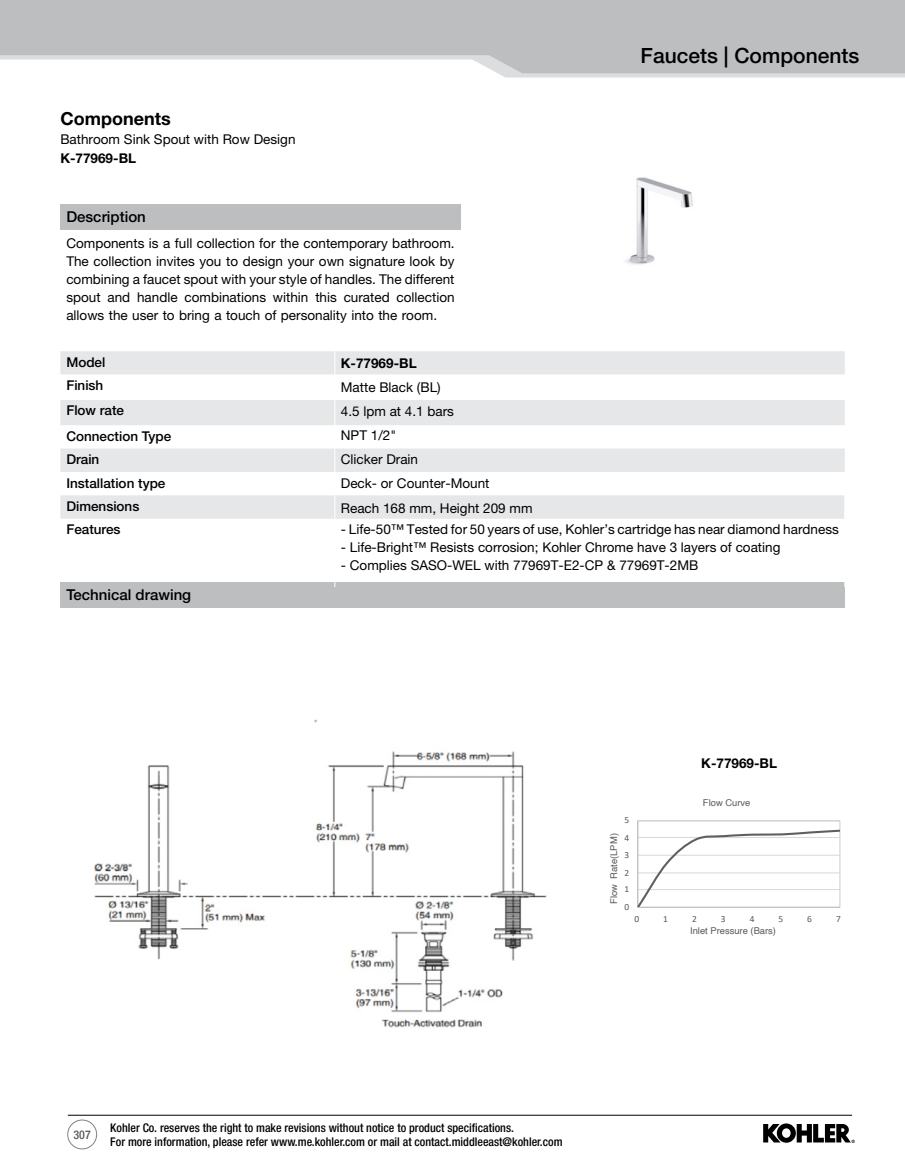
<style>
.page{position:relative;width:905px;height:1175px;background:#fff}
.page>*{position:absolute;margin:0;border:0;box-sizing:border-box;transform-origin:0 0}
.t1{font:500 21px "Helvetica Neue LT Pro";color:#000}
.t2{font:700 18px "Helvetica Neue LT Pro";color:#000}
.t3{font:500 15px "Helvetica Neue LT Pro";color:#000}
.t4{font:13.5px/23.9px "Helvetica Neue LT Pro";color:#000}
.t5{font:500 13.5px "Helvetica Neue LT Pro";color:#000}
.t6{font:700 13.5px "Helvetica Neue LT Pro";color:#000}
.t7{font:500 condensed 12px/13.5px "Helvetica Neue LT Pro";color:#000}
.t8{font:500 condensed 12px "Helvetica Neue LT Pro";color:#58595b}
.t9{font:9.3px "Helvetica";color:#595959}
.t10{font:9.3px "Calibri";color:#595959}
.s1{font-weight:700}
</style>
<div class="page">
<hr style="left:68px;top:1115px;width:784px;height:1px;background:#000">
<svg style="left:498px;top:73px;width:406px;height:5px;background:#dddedf"></svg>
<svg style="left:0;top:0;width:904px;height:73px;background:#c3c5c7"></svg>
<svg style="left:763px;top:1123px;width:91px;height:20px"></svg>
<div style="left:67px;top:1119px;width:30px;height:30px;border:1px solid #808285;border-radius:50%"></div>
<div style="left:60px;top:582px;width:784px;height:26px;background:#bcbec0"></div>
<div style="left:60px;top:204px;width:400px;height:25px;background:#bcbec0"></div>
<hr style="left:334px;top:519px;width:1px;height:68px;background:#fff">
<svg style="left:60px;top:351px;width:785px;height:168px"></svg>
<svg style="left:637px;top:820px;width:204px;height:88px"></svg>
<img style="left:625px;top:177px;width:68px;height:88px">
<img style="left:94px;top:719px;width:453px;height:308px">
<p class="t2" style="left:60px;top:107px;width:112px">Components</p>
<p class="t4" style="left:60px;top:130px;width:237px;line-height:19.2px">Bathroom Sink Spout with Row Design<br><span class="s1">K-77969-BL</span></p>
<p class="t3" style="left:66px;top:208px;width:81px">Description</p>
<p class="t4" style="left:66px;top:234px;width:390px;line-height:18px;text-align:justify">Components is a full collection for the contemporary bathroom.<br>The collection invites you to design your own signature look by combining a faucet spout with your style of handles. The different spout and handle combinations within this curated collection allows the user to bring a touch of personality into the room.</p>
<p class="t5" style="left:66px;top:354px;width:41px">Model</p>
<p class="t5" style="left:66px;top:377px;width:39px">Finish</p>
<p class="t5" style="left:66px;top:402px;width:59px">Flow rate</p>
<p class="t5" style="left:66px;top:428px;width:106px">Connection Type</p>
<p class="t5" style="left:66px;top:451px;width:35px">Drain</p>
<p class="t5" style="left:66px;top:475px;width:101px">Installation type</p>
<p class="t5" style="left:66px;top:498px;width:75px">Dimensions</p>
<p class="t4" style="left:341px;top:351px;width:150px"><span class="s1">K-77969-BL<br></span>Matte Black (BL)<br>4.5 lpm at 4.1 bars<br>NPT 1/2"<br>Clicker Drain<br>Deck- or Counter-Mount</p>
<p class="t4" style="left:341px;top:495px;width:193px">Reach 168 mm, Height 209 mm</p>
<p class="t1" style="left:640px;top:43px;width:220px">Faucets | Components</p>
<p class="t5" style="left:66px;top:521px;width:56px">Features</p>
<p class="t4" style="left:341px;top:517px;width:499px">- Life-50™ Tested for 50 years of use, Kohler’s cartridge has near diamond hardness</p>
<p class="t4" style="left:341px;top:535px;width:441px">- Life-Bright™ Resists corrosion; Kohler Chrome have 3 layers of coating</p>
<p class="t4" style="left:341px;top:553px;width:359px">- Complies SASO-WEL with 77969T-E2-CP &amp; 77969T-2MB</p>
<p class="t3" style="left:66px;top:586px;width:126px">Technical drawing</p>
<p class="t6" style="left:701px;top:755px;width:77px">K-77969-BL</p>
<p class="t10" style="left:624px;top:814px;width:6px">5</p>
<p class="t9" style="left:606px;top:903px;width:72px;rotate:-90deg">Flow Rate(LPM)</p>
<p class="t10" style="left:624px;top:831px;width:6px">4</p>
<p class="t10" style="left:624px;top:848px;width:6px">3</p>
<p class="t10" style="left:624px;top:866px;width:6px">2</p>
<p class="t10" style="left:624px;top:882px;width:6px">1</p>
<p class="t10" style="left:624px;top:900px;width:6px">0</p>
<p class="t9" style="left:703px;top:795px;width:49px">Flow Curve</p>
<p class="t10" style="left:634px;top:912px;width:6px">0</p>
<p class="t10" style="left:663px;top:912px;width:6px">1</p>
<p class="t10" style="left:692px;top:912px;width:6px">2</p>
<p class="t10" style="left:721px;top:912px;width:6px">3</p>
<p class="t10" style="left:749px;top:912px;width:6px">4</p>
<p class="t10" style="left:778px;top:912px;width:6px">5</p>
<p class="t10" style="left:807px;top:912px;width:6px">6</p>
<p class="t10" style="left:836px;top:912px;width:6px">7</p>
<p class="t9" style="left:690px;top:923px;width:87px">Inlet Pressure (Bars)</p>
<p class="t8" style="left:74px;top:1127px;width:19px">307</p>
<p class="t7" style="left:110px;top:1120px;width:454px">Kohler Co. reserves the right to make revisions without notice to product specifications.<br>For more information, please refer www.me.kohler.com or mail at contact.middleeast@kohler.com</p>
</div>
